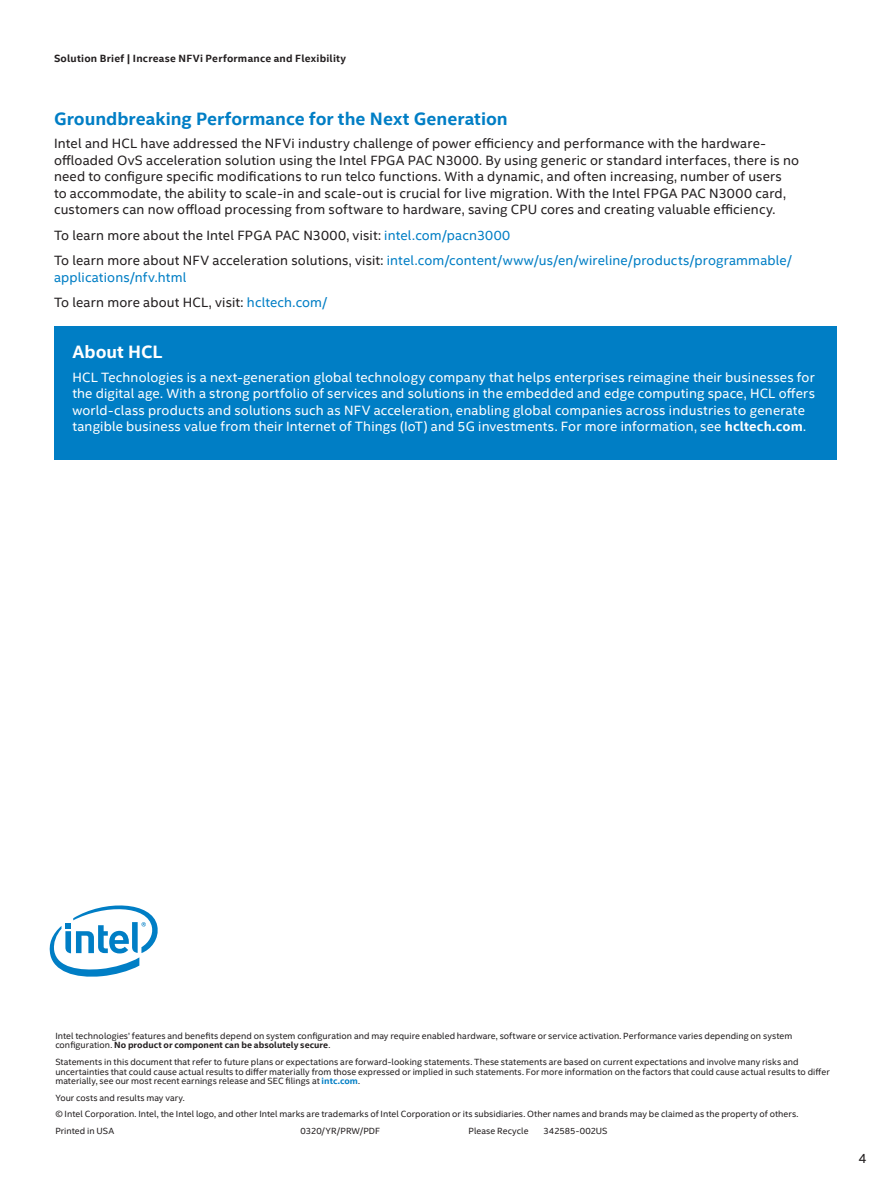
<style>
.page{position:relative;width:891px;height:1188px;background:#fff}
.page>*{position:absolute;margin:0;border:0;box-sizing:border-box;transform-origin:0 0}
.t1{font:700 18px "Intel Clear";color:#007ec5}
.t2{font:700 18px "Intel Clear";color:#fff}
.t3{font:13.5px/16.5px "Intel Clear";letter-spacing:.01em;color:#231f20}
.t4{font:13.5px/16.5px "Intel Clear";letter-spacing:.01em;color:#fff}
.t5{font:13.5px/25.3px "Intel Clear";letter-spacing:.01em;color:#007ec5}
.t6{font:700 10.5px "Intel Clear";letter-spacing:.02em;color:#231f20}
.t7{font:9px/9.8px "Intel Clear";letter-spacing:.005em;color:#231f20}
.s1{color:#007ec5}
.s2{color:#231f20}
.s3{font-weight:700}
.s4{font-weight:700;color:#007ec5}
</style>
<div class="page">
<div style="left:54px;top:326px;width:783px;height:134px;background:#007ec5"></div>
<svg style="left:49px;top:905px;width:109px;height:72px"></svg>
<p class="t6" style="left:54px;top:51px;width:294px">Solution Brief | Increase NFVi Performance and Flexibility</p>
<h1 class="t1" style="left:54px;top:107px;width:455px">Groundbreaking Performance for the Next Generation</h1>
<p class="t3" style="left:54px;top:135px;width:747px">Intel and HCL have addressed the NFVi industry challenge of power efficiency and performance with the hardware&shy;offloaded OvS acceleration solution using the Intel FPGA PAC N3000. By using generic or standard interfaces, there is no need to configure specific modifications to run telco functions. With a dynamic, and often increasing, number of users<br>to accommodate, the ability to scale-in and scale-out is crucial for live migration. With the Intel FPGA PAC N3000 card, customers can now offload processing from software to hardware, saving CPU cores and creating valuable efficiency.</p>
<h2 class="t3" style="left:54px;top:222px;width:740px;line-height:25.3px">To learn more about the Intel FPGA PAC N3000, visit: <span class="s1">intel.com/pacn3000<br></span>To learn more about NFV acceleration solutions, visit: <span class="s1">intel.com/content/www/us/en/wireline/products/programmable/</span></h2>
<h2 class="t5" style="left:54px;top:264px;width:275px">applications/nfv.html<br><span class="s2">To learn more about HCL, visit:</span> hcltech.com/</h2>
<h1 class="t2" style="left:72px;top:340px;width:92px">About HCL</h1>
<p class="t4" style="left:72px;top:368px;width:744px">HCL Technologies is a next-generation global technology company that helps enterprises reimagine their businesses for the digital age. With a strong portfolio of services and solutions in the embedded and edge computing space, HCL offers world-class products and solutions such as NFV acceleration, enabling global companies across industries to generate tangible business value from their Internet of Things (IoT) and 5G investments. For more information, see <span class="s3">hcltech.com</span>.</p>
<p class="t7" style="left:55px;top:1030px;width:739px">Intel technologies’ features and benefits depend on system configuration and may require enabled hardware, software or service activation. Performance varies depending on system configuration. <span class="s3">No product or component can be absolutely secure</span>.</p>
<p class="t7" style="left:55px;top:1057px;width:776px">Statements in this document that refer to future plans or expectations are forward-looking statements. These statements are based on current expectations and involve many risks and uncertainties that could cause actual results to differ materially from those expressed or implied in such statements. For more information on the factors that could cause actual results to differ materially, see our most recent earnings release and SEC filings at <span class="s4">intc.com</span>.</p>
<p class="t7" style="left:55px;top:1089px;width:745px;line-height:16.5px">Your costs and results may vary.<br>© Intel Corporation. Intel, the Intel logo, and other Intel marks are trademarks of Intel Corporation or its subsidiaries. Other names and brands may be claimed as the property of others.<br>Printed in USA</p>
<p class="t7" style="left:301px;top:1126px;width:81px">0320/YR/PRW/PDF</p>
<p class="t7" style="left:469px;top:1126px;width:61px">Please Recycle</p>
<p class="t7" style="left:544px;top:1126px;width:66px">342585-002US</p>
<h2 class="t3" style="left:858px;top:1150px;width:10px">4</h2>
</div>
